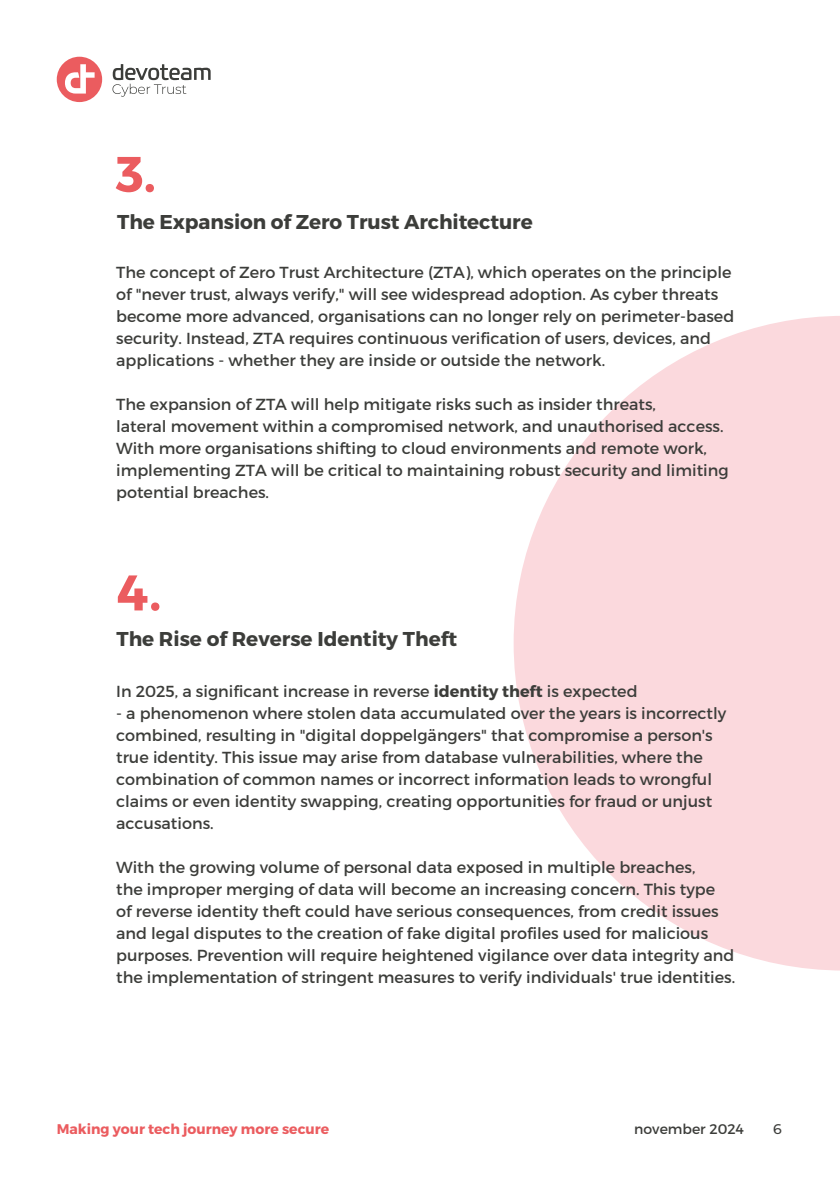
<style>
.page{position:relative;width:840px;height:1191px;background:#fff}
.page>*{position:absolute;margin:0;border:0;box-sizing:border-box;transform-origin:0 0}
.t1{font:700 50px "Montserrat";color:#eb5c5f}
.t2{font:700 20px "Montserrat";letter-spacing:-.005em;color:#3c3d3a}
.t3{font:16px/22px "Montserrat";color:#3c3d3a}
.t4{font:700 14px "Montserrat";color:#eb5c5f}
.t5{font:14px "Montserrat";color:#3c3d3a}
.t6{font:500 14px "Montserrat";color:#3c3d3a}
.s1{font-weight:700}
</style>
<div class="page">
<div style="left:57px;top:57px;width:45px;height:45px;background:#eb5c5f;border-radius:50%"></div>
<svg style="left:112px;top:64px;width:98px;height:33px"></svg>
<svg style="left:65px;top:64px;width:29px;height:30px"></svg>
<svg style="left:513px;top:316px;width:326px;height:654px;fill:#fbd9dd"></svg>
<h1 class="t1" style="left:116px;top:143px;width:42px">3.</h1>
<p class="t2" style="left:117px;top:209px;width:417px">The Expansion of Zero Trust Architecture</p>
<p class="t3" style="left:116px;top:261px;width:619px">The concept of Zero Trust Architecture (ZTA), which operates on the principle of "never trust, always verify," will see widespread adoption. As cyber threats become more advanced, organisations can no longer rely on perimeter-based security. Instead, ZTA requires continuous verification of users, devices, and applications - whether they are inside or outside the network.</p>
<p class="t3" style="left:116px;top:393px;width:613px">The expansion of ZTA will help mitigate risks such as insider threats,<br>lateral movement within a compromised network, and unauthorised access.<br>With more organisations shifting to cloud environments and remote work, implementing ZTA will be critical to maintaining robust security and limiting potential breaches.</p>
<h1 class="t1" style="left:116px;top:561px;width:46px">4.</h1>
<p class="t2" style="left:116px;top:626px;width:342px">The Rise of Reverse Identity Theft</p>
<p class="t3" style="left:116px;top:680px;width:522px">In 2025, a significant increase in reverse <span class="s1">identity theft</span> is expected</p>
<p class="t3" style="left:116px;top:702px;width:611px">- a phenomenon where stolen data accumulated over the years is incorrectly combined, resulting in "digital doppelgängers" that compromise a person's true identity. This issue may arise from database vulnerabilities, where the combination of common names or incorrect information leads to wrongful claims or even identity swapping, creating opportunities for fraud or unjust accusations.</p>
<p class="t3" style="left:116px;top:856px;width:620px">With the growing volume of personal data exposed in multiple breaches,<br>the improper merging of data will become an increasing concern. This type<br>of reverse identity theft could have serious consequences, from credit issues and legal disputes to the creation of fake digital profiles used for malicious purposes. Prevention will require heightened vigilance over data integrity and the implementation of stringent measures to verify individuals' true identities.</p>
<p class="t4" style="left:57px;top:1120px;width:274px">Making your tech journey more secure</p>
<p class="t6" style="left:772px;top:1119px;width:10px">6</p>
<p class="t5" style="left:634px;top:1120px;width:111px">november 2024</p>
</div>
